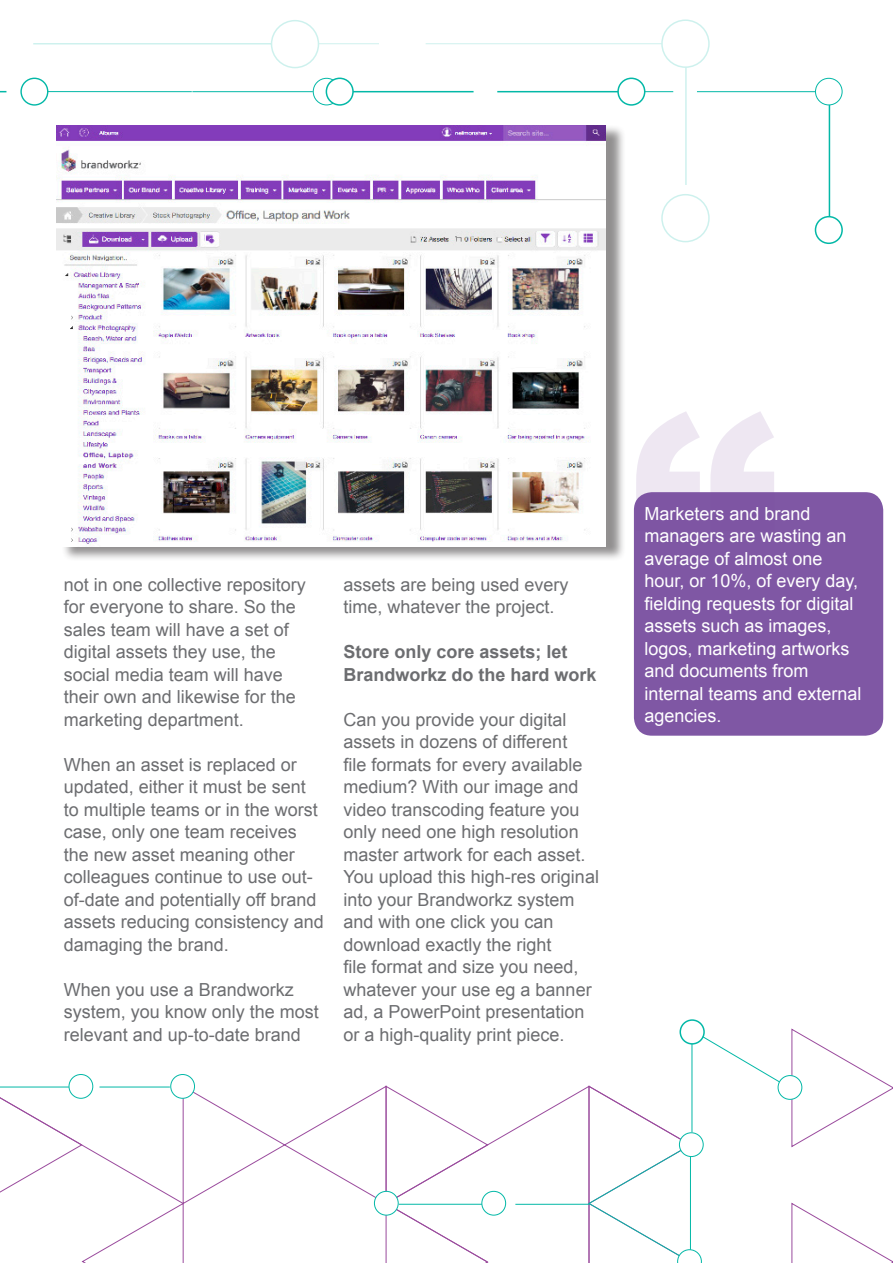
<style>
.page{position:relative;width:893px;height:1263px;background:#fff}
.page>*{position:absolute;margin:0;border:0;box-sizing:border-box;transform-origin:0 0}
.t1{font:900 300px "Arial";color:#7c4d9e}
.t2{font:18px/22.5px "Arial";color:#6c6d70}
.t3{font:18px/22.5px "Arial";color:#fff}
.t4{font:700 18px/22.5px "Arial";color:#6c6d70}
</style>
<div class="page">
<svg style="left:791px;top:1028px;width:102px;height:120px"></svg>
<hr style="left:829px;top:103px;width:1px;height:120px;background:#03b8a7">
<hr style="left:697px;top:91px;width:120px;height:1px;background:#03b8a7">
<hr style="left:497px;top:91px;width:123px;height:1px;background:#03b8a7">
<hr style="left:618px;top:91px;width:55px;height:1px;background:#03b8a7">
<hr style="left:192px;top:91px;width:121px;height:1px;background:#03b8a7">
<hr style="left:353px;top:91px;width:121px;height:1px;background:#03b8a7">
<hr style="left:48px;top:91px;width:144px;height:1px;background:#03b8a7">
<svg style="left:791px;top:1202px;width:102px;height:61px"></svg>
<div style="left:20px;top:78px;width:28px;height:28px;border:1px solid #03b8a7;border-radius:50%"></div>
<div style="left:313px;top:78px;width:27px;height:27px;border:1px solid #03b8a7;border-radius:50%"></div>
<div style="left:326px;top:78px;width:27px;height:27px;background:#fff;border-radius:50%"></div>
<div style="left:326px;top:78px;width:28px;height:28px;border:2px solid #03b8a7;border-radius:50%"></div>
<div style="left:618px;top:78px;width:27px;height:27px;background:#fff;border-radius:50%"></div>
<div style="left:617px;top:78px;width:28px;height:28px;border:2px solid #03b8a7;border-radius:50%"></div>
<div style="left:815px;top:78px;width:27px;height:27px;border:1px solid #03b8a7;border-radius:50%"></div>
<div style="left:815px;top:217px;width:27px;height:26px;background:#fff;border-radius:50%"></div>
<div style="left:815px;top:216px;width:28px;height:28px;border:2px solid #03b8a7;border-radius:50%"></div>
<hr style="left:685px;top:66px;width:2px;height:119px;background:#03b8a7">
<hr style="left:426px;top:43px;width:236px;height:1px;background:#03b8a7">
<hr style="left:33px;top:43px;width:241px;height:2px;background:#03b8a7">
<hr style="left:270px;top:43px;width:109px;height:1px;background:#03b8a7">
<div style="left:661px;top:19px;width:49px;height:49px;border:2px solid #03b8a7;border-radius:50%"></div>
<div style="left:661px;top:194px;width:49px;height:48px;border:2px solid #03b8a7;border-radius:50%"></div>
<div style="left:271px;top:21px;width:47px;height:47px;background:#fff;border-radius:50%"></div>
<div style="left:271px;top:20px;width:48px;height:48px;border:2px solid #03b8a7;border-radius:50%"></div>
<div style="left:679px;top:1019px;width:26px;height:25px;border:2px solid #03b8a7;border-radius:50%"></div>
<svg style="left:0;top:1036px;width:784px;height:227px"></svg>
<div style="left:679px;top:1133px;width:24px;height:23px;background:#fff;border-radius:50%"></div>
<div style="left:679px;top:1132px;width:25px;height:25px;border:1px solid #03b8a7;border-radius:50%"></div>
<div style="left:778px;top:1075px;width:24px;height:24px;background:#fff;border-radius:50%"></div>
<div style="left:778px;top:1075px;width:24px;height:25px;border:1px solid #03b8a7;border-radius:50%"></div>
<div style="left:634px;top:492px;width:249px;height:244px;background:#7f57a4;border-radius:18px"></div>
<div style="left:61px;top:125px;width:565px;height:437px;background:#231f20;opacity:.5"></div>
<img style="left:56px;top:125px;width:549px;height:421px">
<p class="t2" style="left:64px;top:573px;width:244px">not in one collective repository for everyone to share. So the sales team will have a set of digital assets they use, the social media team will have their own and likewise for the marketing department.</p>
<p class="t2" style="left:64px;top:753px;width:262px">When an asset is replaced or updated, either it must be sent to multiple teams or in the worst case, only one team receives the new asset meaning other colleagues continue to use out&shy;of-date and potentially off brand assets reducing consistency and damaging the brand.</p>
<p class="t2" style="left:64px;top:978px;width:257px">When you use a Brandworkz system, you know only the most relevant and up-to-date brand</p>
<p class="t2" style="left:343px;top:573px;width:227px">assets are being used every time, whatever the project.</p>
<p class="t4" style="left:343px;top:641px;width:255px">Store only core assets; let<br>Brandworkz do the hard work</p>
<p class="t2" style="left:343px;top:708px;width:257px">Can you provide your digital assets in dozens of different<br>file formats for every available medium? With our image and video transcoding feature you only need one high resolution master artwork for each asset.<br>You upload this high-res original into your Brandworkz system and with one click you can download exactly the right<br>file format and size you need, whatever your use eg a banner ad, a PowerPoint presentation or a high-quality print piece.</p>
<h1 class="t1" style="left:628px;top:305px;width:151px">“</h1>
<p class="t3" style="left:644px;top:502px;width:219px">Marketers and brand managers are wasting an average of almost one hour, or 10%, of every day, fielding requests for digital assets such as images, logos, marketing artworks and documents from internal teams and external agencies.</p>
</div>
